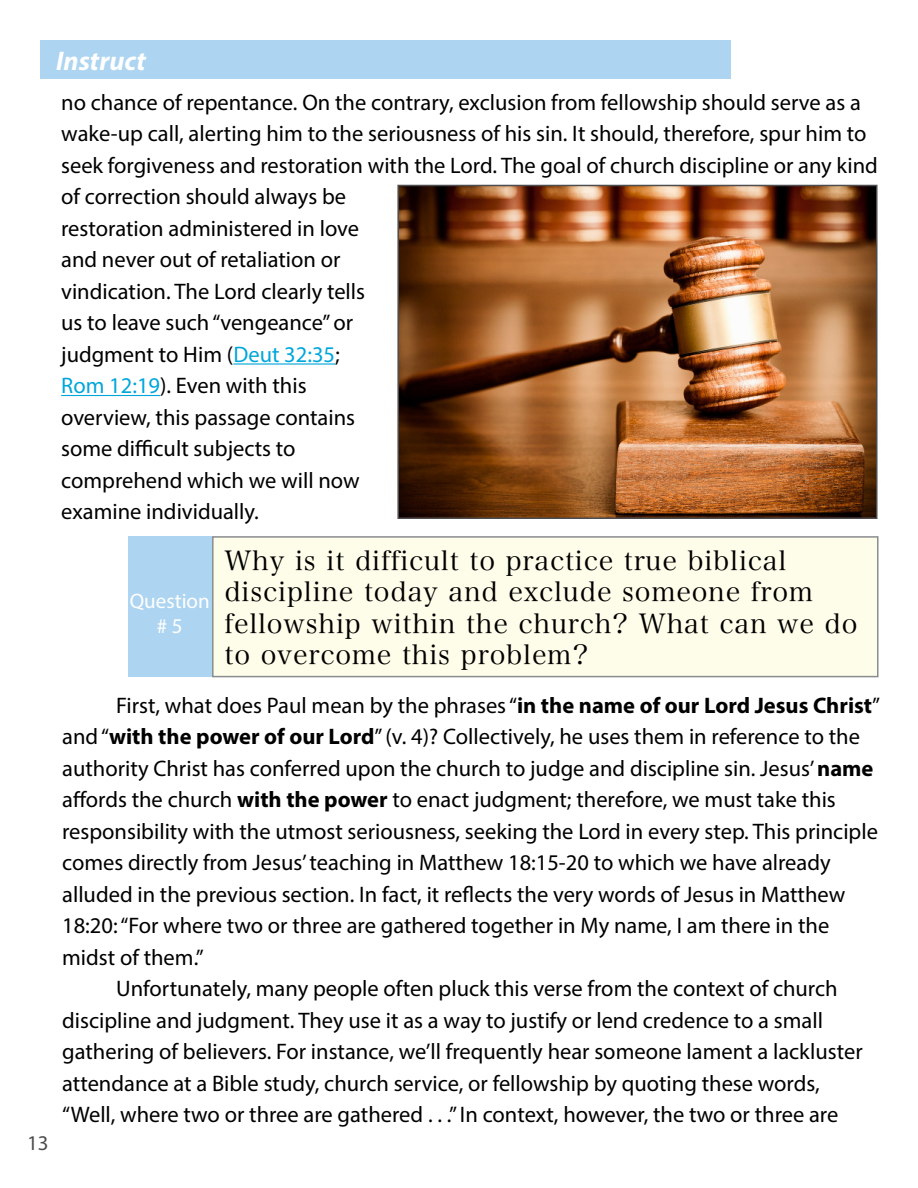
<style>
.page{position:relative;width:918px;height:1188px;background:#fff}
.page>*{position:absolute;margin:0;border:0;box-sizing:border-box;transform-origin:0 0}
.t1{font:27px/31.5px "Hira Min Pro W3";letter-spacing:.03em;color:#000}
.t2{font:italic 700 27px "Myriad Pro";color:#fff}
.t3{font:22.5px/31.5px "Myriad Pro";color:#000}
.t4{font:21px/25.2px "Myriad Pro";color:#fff;text-align:center}
.t5{font:21px "Myriad Pro";color:#4d4d4f}
.s1{color:#00a6db}
.s2{font-weight:700}
</style>
<div class="page">
<div style="left:40px;top:40px;width:691px;height:39px;background:#add5f1"></div>
<img style="left:400px;top:188px;width:475px;height:328px">
<div style="left:397px;top:185px;width:481px;height:334px;border:2px solid #4d4d4f"></div>
<hr style="left:233px;top:363px;width:102px;height:2px;background:#00a6db">
<hr style="left:61px;top:395px;width:99px;height:1px;background:#00a6db">
<div style="left:212px;top:536px;width:667px;height:141px;background:#fefde9;border:2px solid #8a8c8e"></div>
<div style="left:128px;top:537px;width:84px;height:140px;background:#add5f1"></div>
<p class="t2" style="left:56px;top:43px;width:91px">Instruct</p>
<p class="t3" style="left:61px;top:86px;width:818px">no chance of repentance. On the contrary, exclusion from fellowship should serve as a wake-up call, alerting him to the seriousness of his sin. It should, therefore, spur him to seek forgiveness and restoration with the Lord. The goal of church discipline or any kind of correction should always be<br>restoration administered in love<br>and never out of retaliation or<br>vindication. The Lord clearly tells<br>us to leave such “vengeance” or<br>judgment to Him (<span class="s1">Deut 32:35</span>;<br><span class="s1">Rom 12:19</span>). Even with this<br>overview, this passage contains<br>some difficult subjects to<br>comprehend which we will now<br>examine individually.</p>
<p class="t4" style="left:130px;top:588px;width:81px">Question # 5</p>
<p class="t1" style="left:224px;top:542px;width:635px">Why is it difficult to practice true biblical discipline today and exclude someone from fellowship within the church? What can we do to overcome this problem?</p>
<p class="t5" style="left:27px;top:1130px;width:23px">13</p>
<p class="t3" style="left:116px;top:689px;width:766px">First, what does Paul mean by the phrases “<span class="s2">in the name of our Lord Jesus Christ</span>”</p>
<p class="t3" style="left:62px;top:720px;width:799px">and “<span class="s2">with the power of our Lord</span>” (v. 4)? Collectively, he uses them in reference to the</p>
<p class="t3" style="left:62px;top:752px;width:813px">authority Christ has conferred upon the church to judge and discipline sin. Jesus’ <span class="s2">name</span></p>
<p class="t3" style="left:62px;top:783px;width:775px">affords the church <span class="s2">with the power</span> to enact judgment; therefore, we must take this</p>
<p class="t3" style="left:62px;top:815px;width:817px">responsibility with the utmost seriousness, seeking the Lord in every step. This principle</p>
<p class="t3" style="left:62px;top:846px;width:770px">comes directly from Jesus’ teaching in Matthew 18:15-20 to which we have already</p>
<p class="t3" style="left:62px;top:878px;width:785px">alluded in the previous section. In fact, it reflects the very words of Jesus in Matthew</p>
<p class="t3" style="left:62px;top:909px;width:769px">18:20: “For where two or three are gathered together in My name, I am there in the</p>
<p class="t3" style="left:62px;top:941px;width:143px">midst of them.”</p>
<p class="t3" style="left:116px;top:972px;width:723px">Unfortunately, many people often pluck this verse from the context of church</p>
<p class="t3" style="left:62px;top:1004px;width:762px">discipline and judgment. They use it as a way to justify or lend credence to a small</p>
<p class="t3" style="left:62px;top:1035px;width:802px">gathering of believers. For instance, we’ll frequently hear someone lament a lackluster</p>
<p class="t3" style="left:62px;top:1067px;width:759px">attendance at a Bible study, church service, or fellowship by quoting these words,</p>
<p class="t3" style="left:62px;top:1098px;width:778px">“Well, where two or three are gathered . . .” In context, however, the two or three are</p>
</div>
